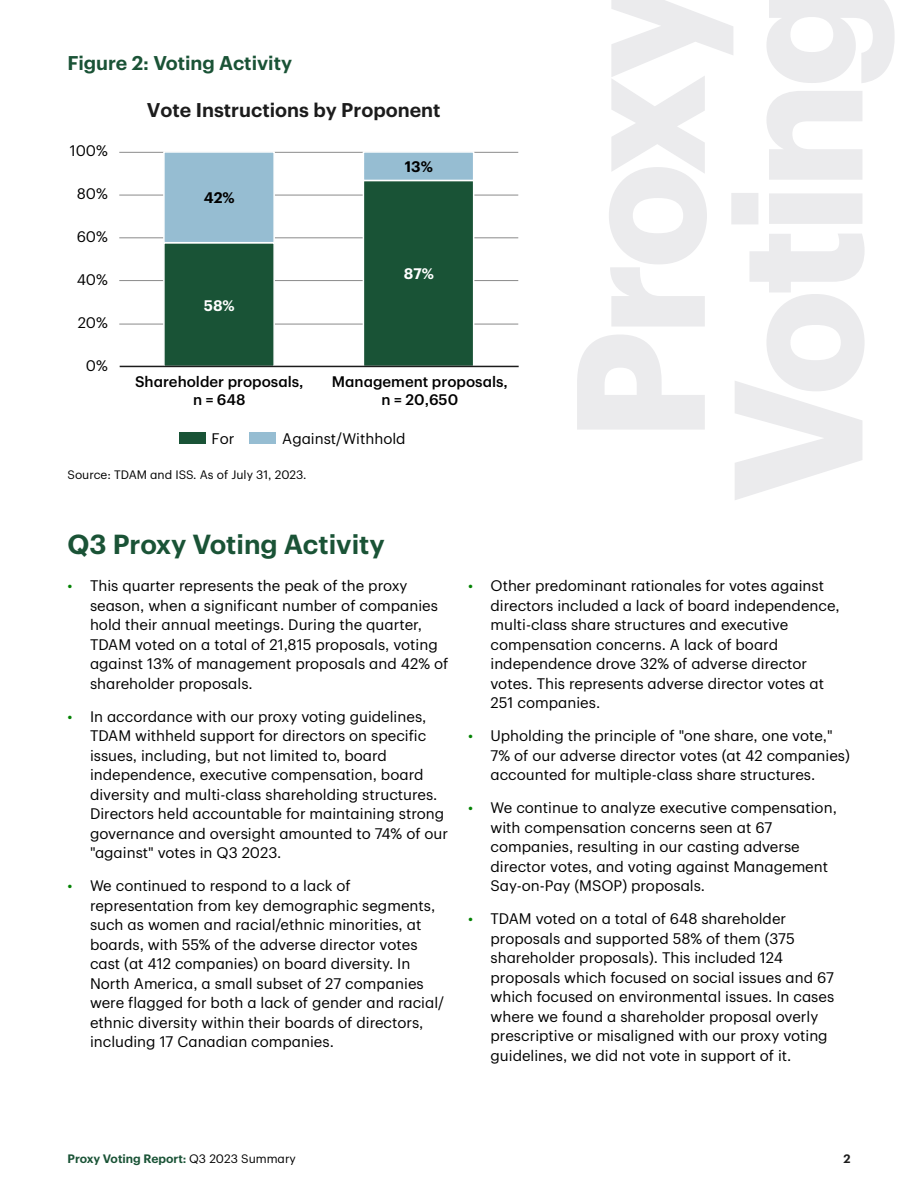
<style>
.page{position:relative;width:918px;height:1188px;background:#fff}
.page>*{position:absolute;margin:0;border:0;box-sizing:border-box;transform-origin:0 0}
.t1{font:600 27px "TD Graphik";color:#1a5336}
.t2{font:600 19.5px "TD Graphik";color:#1c1c1c}
.t3{font:600 19.5px "TD Graphik";color:#1a5336}
.t4{font:15px/19.5px "TD Graphik";color:#000}
.t5{font:500 15px/18px "TD Graphik";color:#000;text-align:center}
.t6{font:600 15px "TD Graphik";color:#fff}
.t7{font:600 15px "TD Graphik";color:#000}
.t8{font:12px "TD Graphik";color:#000}
.t9{font:600 12px "TD Graphik";color:#1a5336}
.t10{font:600 12px "TD Graphik";color:#1c1c1c}
.s1{color:#038203}
.s2{font-weight:400;color:#000}
</style>
<div class="page">
<hr style="left:119px;top:324px;width:399px;height:1px;background:#8b8b8b">
<hr style="left:119px;top:280px;width:399px;height:1px;background:#8b8b8b">
<hr style="left:119px;top:238px;width:399px;height:1px;background:#8b8b8b">
<hr style="left:119px;top:195px;width:399px;height:1px;background:#8b8b8b">
<hr style="left:119px;top:152px;width:399px;height:1px;background:#8b8b8b">
<svg style="left:162px;top:244px;width:313px;height:124px"></svg>
<svg style="left:162px;top:151px;width:313px;height:93px"></svg>
<hr style="left:120px;top:366px;width:399px;height:1px;background:#1c1c1c">
<div style="left:179px;top:433px;width:26px;height:11px;background:#195336"></div>
<div style="left:249px;top:433px;width:26px;height:11px;background:#96bdd2"></div>
<h3 class="t3" style="left:68px;top:48px;width:226px">Figure 2: Voting Activity</h3>
<p class="t4" style="left:70px;top:140px;width:40px">100%</p>
<p class="t4" style="left:77px;top:183px;width:33px">80%</p>
<p class="t4" style="left:77px;top:226px;width:33px">60%</p>
<p class="t4" style="left:77px;top:269px;width:33px">40%</p>
<p class="t4" style="left:78px;top:312px;width:32px">20%</p>
<p class="t4" style="left:86px;top:355px;width:23px">0%</p>
<h4 class="t2" style="left:147px;top:95px;width:295px">Vote Instructions by Proponent</h4>
<p class="t7" style="left:204px;top:186px;width:32px">42%</p>
<p class="t6" style="left:204px;top:294px;width:32px">58%</p>
<p class="t7" style="left:405px;top:155px;width:30px">13%</p>
<p class="t6" style="left:404px;top:263px;width:32px">87%</p>
<p class="t5" style="left:135px;top:371px;width:170px">Shareholder proposals, n = 648</p>
<p class="t5" style="left:332px;top:371px;width:177px">Management proposals, n = 20,650</p>
<p class="t4" style="left:211px;top:427px;width:24px">For</p>
<p class="t4" style="left:282px;top:427px;width:125px">Against/Withhold</p>
<p class="t8" style="left:68px;top:466px;width:241px">Source: TDAM and ISS. As of July 31, 2023.</p>
<h2 class="t1" style="left:68px;top:523px;width:319px">Q3 Proxy Voting Activity</h2>
<p class="t4" style="left:90px;top:575px;width:360px;text-indent:-22px"><span class="s1">•</span> This quarter represents the peak of the proxy season, when a significant number of companies hold their annual meetings. During the quarter, TDAM voted on a total of 21,815 proposals, voting against 13% of management proposals and 42% of shareholder proposals.</p>
<p class="t4" style="left:90px;top:705px;width:360px;text-indent:-22px"><span class="s1">•</span> In accordance with our proxy voting guidelines, TDAM withheld support for directors on specific issues, including, but not limited to, board independence, executive compensation, board diversity and multi-class shareholding structures.<br>Directors held accountable for maintaining strong governance and oversight amounted to 74% of our "against" votes in Q3 2023.</p>
<p class="t4" style="left:90px;top:875px;width:356px;text-indent:-22px"><span class="s1">•</span> We continued to respond to a lack of representation from key demographic segments, such as women and racial/ethnic minorities, at boards, with 55% of the adverse director votes cast (at 412 companies) on board diversity. In North America, a small subset of 27 companies were flagged for both a lack of gender and racial/ ethnic diversity within their boards of directors, including 17 Canadian companies.</p>
<p class="t4" style="left:491px;top:575px;width:351px;text-indent:-22px"><span class="s1">•</span> Other predominant rationales for votes against directors included a lack of board independence, multi-class share structures and executive compensation concerns. A lack of board independence drove 32% of adverse director votes. This represents adverse director votes at 251 companies.</p>
<p class="t4" style="left:491px;top:725px;width:361px;text-indent:-22px"><span class="s1">•</span> Upholding the principle of "one share, one vote,"<br>7% of our adverse director votes (at 42 companies) accounted for multiple-class share structures.</p>
<p class="t4" style="left:491px;top:797px;width:348px;text-indent:-22px"><span class="s1">•</span> We continue to analyze executive compensation, with compensation concerns seen at 67 companies, resulting in our casting adverse director votes, and voting against Management Say-on-Pay (MSOP) proposals.</p>
<p class="t4" style="left:491px;top:908px;width:345px;text-indent:-22px"><span class="s1">•</span> TDAM voted on a total of 648 shareholder proposals and supported 58% of them (375 shareholder proposals). This included 124 proposals which focused on social issues and 67 which focused on environmental issues. In cases where we found a shareholder proposal overly prescriptive or misaligned with our proxy voting guidelines, we did not vote in support of it.</p>
<p class="t9" style="left:68px;top:1150px;width:230px">Proxy Voting Report: <span class="s2">Q3 2023 Summary</span></p>
<p class="t10" style="left:843px;top:1150px;width:9px">2</p>
</div>
